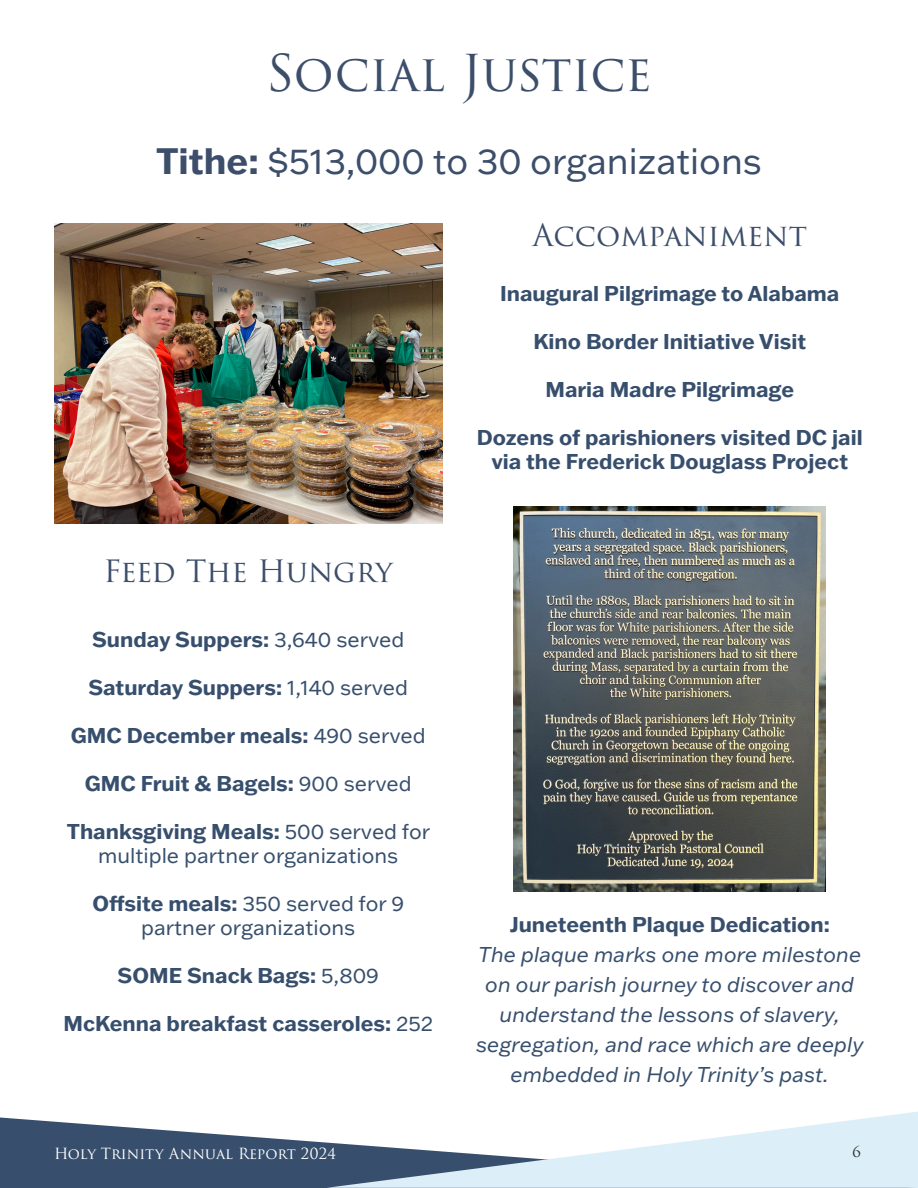
<style>
.page{position:relative;width:918px;height:1188px;background:#fff}
.page>*{position:absolute;margin:0;border:0;box-sizing:border-box;transform-origin:0 0}
.t1{font:49.5px "Trajan Pro 3";letter-spacing:-.01em;color:#3c4e6a}
.t2{font:36px "Franklin Gothic ATF";color:#3c4e6a}
.t3{font:30px "Trajan Pro 3";color:#3c4e6a}
.t4{font:700 21px/24px "Franklin Gothic ATF";color:#374f6d;text-align:center}
.t5{font:italic 21px/30px "Franklin Gothic ATF";color:#374f6d;text-align:center}
.t6{font:21px/24px "Franklin Gothic ATF";color:#374f6d;text-align:center}
.t7{font:15px "Trajan Pro 3";letter-spacing:-.005em;color:#fff}
.t8{font:15px "Trajan Pro 3";color:#333}
.s1{font-weight:700}
.s2{font-weight:400}
</style>
<div class="page">
<svg style="left:0;top:1118px;width:327px;height:70px;fill:#374f6d"></svg>
<svg style="left:327px;top:1112px;width:591px;height:76px;fill:#dceff8"></svg>
<img style="left:514px;top:507px;width:312px;height:384px">
<img style="left:54px;top:224px;width:388px;height:300px">
<p class="t1" style="left:266px;top:39px;width:387px">Social Justice</p>
<p class="t2" style="left:156px;top:137px;width:607px"><span class="s1">Tithe:</span> $513,000 to 30 organizations</p>
<p class="t3" style="left:104px;top:551px;width:291px">Feed The Hungry</p>
<p class="t4" style="left:92px;top:627px;width:314px">Sunday Suppers: <span class="s2">3,640 served</span></p>
<p class="t4" style="left:88px;top:675px;width:321px">Saturday Suppers: <span class="s2">1,140 served</span></p>
<p class="t4" style="left:71px;top:723px;width:356px">GMC December meals: <span class="s2">490 served</span></p>
<p class="t4" style="left:85px;top:771px;width:328px">GMC Fruit &amp; Bagels: <span class="s2">900 served</span></p>
<p class="t6" style="left:67px;top:819px;width:365px"><span class="s1">Thanksgiving Meals:</span> 500 served for multiple partner organizations</p>
<p class="t6" style="left:92px;top:891px;width:313px"><span class="s1">Offsite meals:</span> 350 served for 9 partner organizations</p>
<p class="t4" style="left:118px;top:963px;width:263px">SOME Snack Bags: <span class="s2">5,809</span></p>
<p class="t4" style="left:64px;top:1011px;width:371px">McKenna breakfast casseroles: <span class="s2">252</span></p>
<p class="t3" style="left:532px;top:215px;width:276px">Accompaniment</p>
<p class="t4" style="left:500px;top:281px;width:341px">Inaugural Pilgrimage to Alabama</p>
<p class="t4" style="left:533px;top:329px;width:274px">Kino Border Initiative Visit</p>
<p class="t4" style="left:545px;top:377px;width:250px">Maria Madre Pilgrimage</p>
<p class="t4" style="left:477px;top:425px;width:387px">Dozens of parishioners visited DC jail via the Frederick Douglass Project</p>
<p class="t4" style="left:510px;top:912px;width:322px">Juneteenth Plaque Dedication:</p>
<p class="t5" style="left:476px;top:939px;width:389px">The plaque marks one more milestone on our parish journey to discover and understand the lessons of slavery, segregation, and race which are deeply embedded in Holy Trinity’s past.</p>
<p class="t7" style="left:54px;top:1143px;width:284px">Holy Trinity Annual Report 2024</p>
<p class="t8" style="left:852px;top:1141px;width:11px">6</p>
</div>
